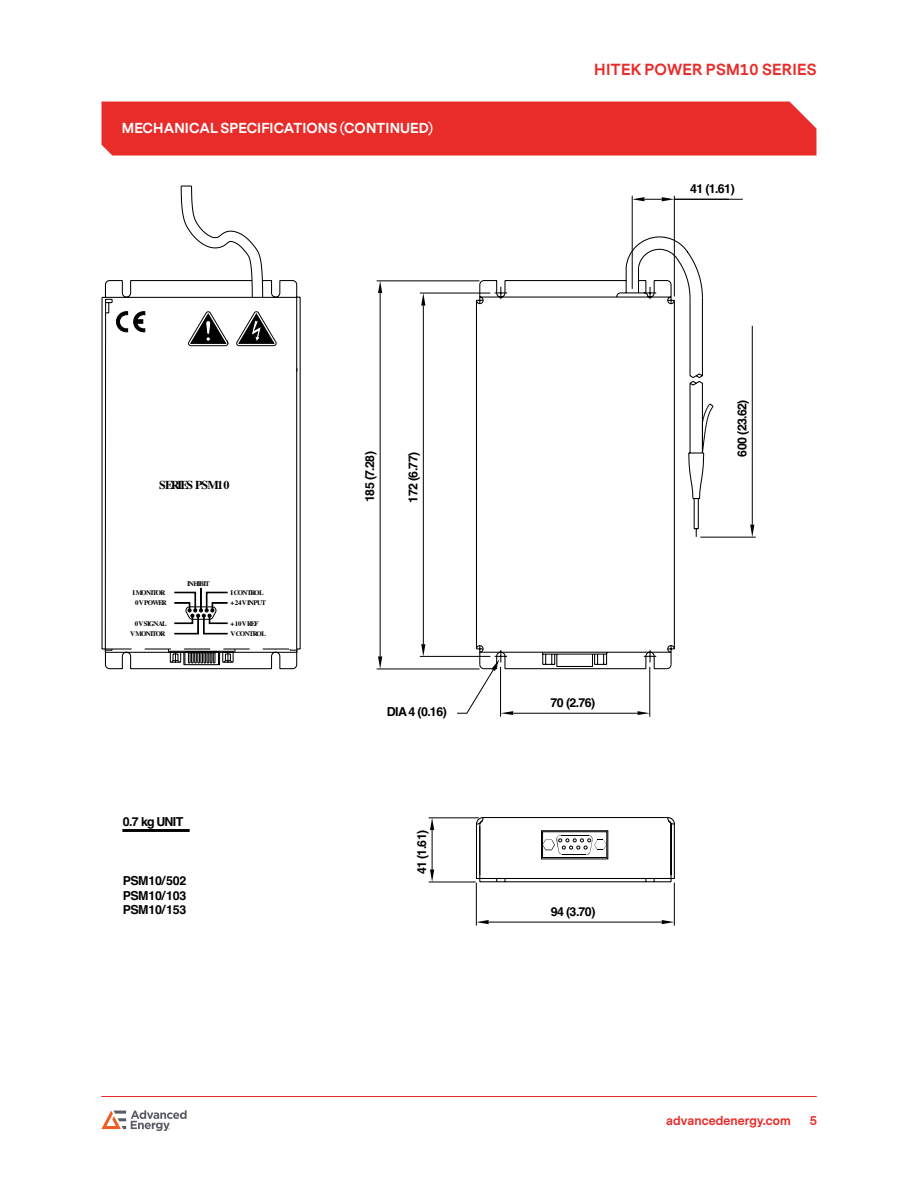
<style>
.page{position:relative;width:918px;height:1188px;background:#fff}
.page>*{position:absolute;margin:0;border:0;box-sizing:border-box;transform-origin:0 0}
.t1{font:700 15px "Messina Sans";letter-spacing:.02em;color:#e82c2a}
.t2{font:700 13.5px "Messina Sans";letter-spacing:.01em;color:#fff}
.t3{font:700 12.45px "Helvetica";letter-spacing:-.045em;color:#000}
.t4{font:700 12.3px/14.9px "Helvetica";letter-spacing:-.045em;color:#000;text-align:justify}
.t5{font:700 12px "Messina Sans";letter-spacing:.01em;color:#e82c2a}
.t6{font:700 12px "Times";letter-spacing:-.14em;color:#000}
.t7{font:700 6.9px/10.4px "Times";letter-spacing:-.09em;color:#000}
.t8{font:700 6.9px "Times";letter-spacing:-.14em;color:#000}
</style>
<div class="page">
<svg style="left:101px;top:1110px;width:86px;height:21px"></svg>
<div style="left:102px;top:102px;width:714px;height:54px;background:#e82c2a"></div>
<svg style="left:102px;top:280px;width:187px;height:390px"></svg>
<svg style="left:104px;top:296px;width:185px;height:370px"></svg>
<svg style="left:475px;top:825px;width:200px;height:58px"></svg>
<svg style="left:289px;top:635px;width:386px;height:190px"></svg>
<svg style="left:116px;top:311px;width:30px;height:22px"></svg>
<svg style="left:187px;top:311px;width:16px;height:36px"></svg>
<svg style="left:174px;top:588px;width:29px;height:47px"></svg>
<svg style="left:203px;top:195px;width:527px;height:440px"></svg>
<svg style="left:632px;top:197px;width:13px;height:4px"></svg>
<svg style="left:662px;top:197px;width:12px;height:4px"></svg>
<hr style="left:752px;top:326px;width:1px;height:199px;background:#000">
<hr style="left:700px;top:537px;width:56px;height:1px;background:#000">
<svg style="left:750px;top:525px;width:4px;height:12px"></svg>
<hr style="left:513px;top:713px;width:124px;height:1px;background:#000">
<hr style="left:650px;top:667px;width:1px;height:50px;background:#000">
<hr style="left:500px;top:667px;width:1px;height:50px;background:#000">
<svg style="left:637px;top:711px;width:13px;height:4px"></svg>
<hr style="left:380px;top:293px;width:1px;height:363px;background:#000">
<hr style="left:377px;top:669px;width:103px;height:1px;background:#000">
<hr style="left:377px;top:281px;width:103px;height:1px;background:#000">
<svg style="left:378px;top:281px;width:4px;height:12px"></svg>
<svg style="left:378px;top:656px;width:4px;height:13px"></svg>
<hr style="left:423px;top:306px;width:1px;height:338px;background:#000">
<hr style="left:420px;top:656px;width:70px;height:1px;background:#000">
<hr style="left:420px;top:293px;width:70px;height:1px;background:#000">
<svg style="left:421px;top:293px;width:4px;height:13px"></svg>
<svg style="left:421px;top:644px;width:4px;height:12px"></svg>
<hr style="left:674px;top:199px;width:69px;height:1px;background:#000">
<svg style="left:456px;top:659px;width:57px;height:56px"></svg>
<hr style="left:489px;top:922px;width:173px;height:1px;background:#000">
<hr style="left:674px;top:883px;width:1px;height:43px;background:#000">
<hr style="left:476px;top:883px;width:1px;height:43px;background:#000">
<svg style="left:476px;top:920px;width:13px;height:4px"></svg>
<svg style="left:662px;top:920px;width:12px;height:4px"></svg>
<hr style="left:432px;top:830px;width:1px;height:39px;background:#000">
<hr style="left:429px;top:882px;width:47px;height:1px;background:#000">
<hr style="left:429px;top:818px;width:50px;height:1px;background:#000">
<svg style="left:430px;top:818px;width:4px;height:12px"></svg>
<svg style="left:430px;top:869px;width:4px;height:13px"></svg>
<svg style="left:180px;top:185px;width:84px;height:113px"></svg>
<svg style="left:542px;top:831px;width:65px;height:27px"></svg>
<hr style="left:123px;top:830px;width:66px;height:1px;background:#000">
<hr style="left:102px;top:1096px;width:714px;height:1px;background:#e82c2a">
<p class="t2" style="left:122px;top:119px;width:313px">MECHANICAL SPECIFICATIONS (CONTINUED)</p>
<p class="t6" style="left:159px;top:474px;width:72px">SERIES PSM10</p>
<p class="t7" style="left:133px;top:587px;width:36px;text-align:center">I MONITOR<br>0VPOWER</p>
<p class="t7" style="left:130px;top:617px;width:38px;text-align:right">0VSIGNAL<br>V MONITOR</p>
<p class="t8" style="left:187px;top:577px;width:24px">INHIBIT</p>
<p class="t7" style="left:231px;top:587px;width:37px">I CONTROL +24VINPUT</p>
<p class="t7" style="left:231px;top:617px;width:37px">+10VREF<br>V CONTROL</p>
<p class="t4" style="left:123px;top:814px;width:62px">0.7 kg UNIT</p>
<p class="t4" style="left:123px;top:873px;width:65px">PSM10/502<br>PSM10/103<br>PSM10/153</p>
<p class="t3" style="left:360px;top:502px;width:52px;rotate:-90deg">185 (7.28)</p>
<p class="t3" style="left:403px;top:503px;width:52px;rotate:-90deg">172 (6.77)</p>
<p class="t4" style="left:387px;top:704px;width:61px">DIA 4 (0.16)</p>
<p class="t3" style="left:412px;top:874px;width:46px;rotate:-90deg">41 (1.61)</p>
<p class="t1" style="left:594px;top:59px;width:224px">HITEK POWER PSM10 SERIES</p>
<p class="t4" style="left:690px;top:181px;width:46px">41 (1.61)</p>
<p class="t3" style="left:732px;top:457px;width:59px;rotate:-90deg">600 (23.62)</p>
<p class="t4" style="left:551px;top:695px;width:46px">70 (2.76)</p>
<p class="t4" style="left:551px;top:904px;width:46px">94 (3.70)</p>
<p class="t5" style="left:666px;top:1113px;width:126px">advancedenergy.com</p>
<p class="t5" style="left:810px;top:1113px;width:9px">5</p>
</div>
